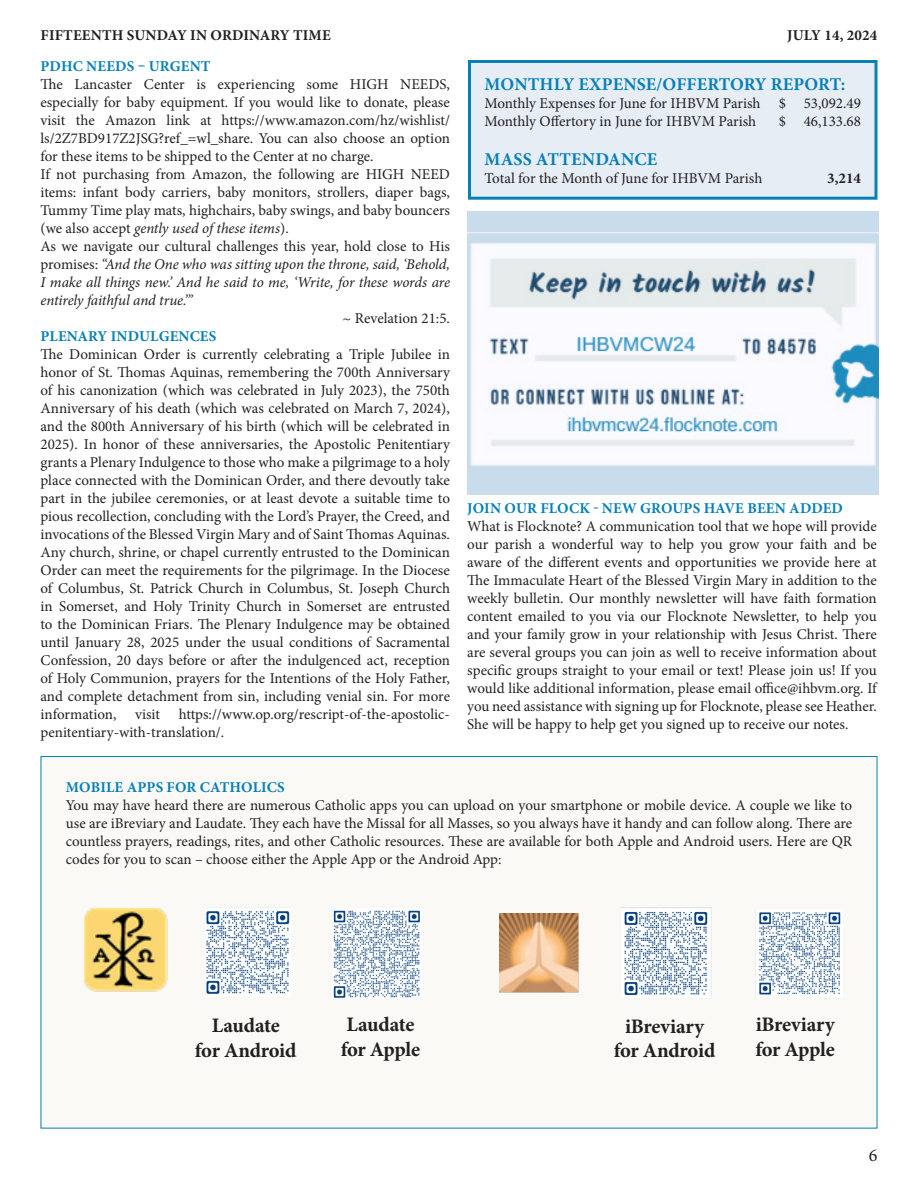
<style>
.page{position:relative;width:918px;height:1188px;background:#fff}
.page>*{position:absolute;margin:0;border:0;box-sizing:border-box;transform-origin:0 0}
.t1{font:700 20.7px/24.8px "Minion Pro";letter-spacing:-.015em;color:#231f20}
.HEADER-P{font:700 18px "Minion Pro";letter-spacing:.01em;color:#0780b7}
.t2{font:18px "Minion Pro";color:#231f20}
.t3{font:15px/18px "Minion Pro";letter-spacing:-.005em;color:#231f20;text-align:justify}
.t4{font:italic 15px/18px "Minion Pro";letter-spacing:-.01em;color:#231f20;text-align:justify}
.HEADER-P-2{font:700 15px "Minion Pro";letter-spacing:.01em;color:#0780b7}
.t5{font:700 15px "Minion Pro";letter-spacing:.01em;color:#231f20}
.s1{font-style:italic}
.s2{font-style:normal}
</style>
<div class="page">
<div style="left:470px;top:62px;width:406px;height:136px;background:#e6edf5"></div>
<div style="left:468px;top:60px;width:410px;height:140px;border:3px solid #0780b7"></div>
<div style="left:41px;top:756px;width:836px;height:372px;background:#faf9f6"></div>
<img style="left:206px;top:911px;width:84px;height:83px">
<img style="left:84px;top:908px;width:84px;height:84px">
<img style="left:333px;top:910px;width:87px;height:88px">
<img style="left:755px;top:910px;width:86px;height:88px">
<img style="left:624px;top:912px;width:84px;height:83px">
<img style="left:500px;top:913px;width:79px;height:80px">
<div style="left:467px;top:212px;width:412px;height:283px;background:#c8dceb"></div>
<img style="left:467px;top:232px;width:412px;height:234px">
<p class="t5" style="left:41px;top:24px;width:292px">FIFTEENTH SUNDAY IN ORDINARY TIME</p>
<p class="t5" style="left:787px;top:24px;width:92px">JULY 14, 2024</p>
<p class="HEADER-P-2" style="left:41px;top:56px;width:171px">PDHC NEEDS – URGENT</p>
<p class="t3" style="left:40px;top:75px;width:411px">The Lancaster Center is experiencing some HIGH NEEDS, especially for baby equipment. If you would like to donate, please visit the Amazon link at https://www.amazon.com/hz/wishlist/ ls/2Z7BD917Z2JSG?ref_=wl_share. You can also choose an option for these items to be shipped to the Center at no charge.</p>
<p class="t3" style="left:40px;top:165px;width:411px">If not purchasing from Amazon, the following are HIGH NEED items: infant body carriers, baby monitors, strollers, diaper bags, Tummy Time play mats, highchairs, baby swings, and baby bouncers (we also accept <span class="s1">gently used of these items</span>).</p>
<p class="t4" style="left:40px;top:237px;width:411px"><span class="s2">As we navigate our cultural challenges this year, hold close to His promises:</span> “And the One who was sitting upon the throne, said, ‘Behold, I make all things new.’ And he said to me, ‘Write, for these words are entirely faithful and true.’”</p>
<p class="t3" style="left:343px;top:309px;width:109px">~ Revelation 21:5.</p>
<p class="HEADER-P-2" style="left:41px;top:326px;width:177px">PLENARY INDULGENCES</p>
<p class="t3" style="left:40px;top:345px;width:411px">The Dominican Order is currently celebrating a Triple Jubilee in honor of St. Thomas Aquinas, remembering the 700th Anniversary of his canonization (which was celebrated in July 2023), the 750th Anniversary of his death (which was celebrated on March 7, 2024), and the 800th Anniversary of his birth (which will be celebrated in 2025). In honor of these anniversaries, the Apostolic Penitentiary grants a Plenary Indulgence to those who make a pilgrimage to a holy place connected with the Dominican Order, and there devoutly take part in the jubilee ceremonies, or at least devote a suitable time to pious recollection, concluding with the Lord’s Prayer, the Creed, and invocations of the Blessed Virgin Mary and of Saint Thomas Aquinas.<br>Any church, shrine, or chapel currently entrusted to the Dominican Order can meet the requirements for the pilgrimage. In the Diocese of Columbus, St. Patrick Church in Columbus, St. Joseph Church in Somerset, and Holy Trinity Church in Somerset are entrusted to the Dominican Friars. The Plenary Indulgence may be obtained until January 28, 2025 under the usual conditions of Sacramental Confession, 20 days before or after the indulgenced act, reception of Holy Communion, prayers for the Intentions of the Holy Father, and complete detachment from sin, including venial sin. For more information, visit https://www.op.org/rescript-of-the-apostolic&shy;penitentiary-with-translation/.</p>
<p class="HEADER-P" style="left:485px;top:71px;width:362px">MONTHLY EXPENSE/OFFERTORY REPORT:</p>
<p class="t3" style="left:484px;top:94px;width:378px">Monthly Expenses for June for IHBVM Parish $ 53,092.49</p>
<p class="t3" style="left:484px;top:112px;width:273px">Monthly Offertory in June for IHBVM Parish</p>
<p class="t3" style="left:779px;top:112px;width:84px">$ 46,133.68</p>
<p class="HEADER-P" style="left:485px;top:147px;width:174px">MASS ATTENDANCE</p>
<p class="t3" style="left:484px;top:169px;width:279px">Total for the Month of June for IHBVM Parish</p>
<p class="t5" style="left:827px;top:168px;width:35px">3,214</p>
<p class="HEADER-P-2" style="left:467px;top:498px;width:377px">JOIN OUR FLOCK - NEW GROUPS HAVE BEEN ADDED</p>
<p class="t3" style="left:467px;top:517px;width:411px">What is Flocknote? A communication tool that we hope will provide our parish a wonderful way to help you grow your faith and be aware of the different events and opportunities we provide here at The Immaculate Heart of the Blessed Virgin Mary in addition to the weekly bulletin. Our monthly newsletter will have faith formation content emailed to you via our Flocknote Newsletter, to help you and your family grow in your relationship with Jesus Christ. There are several groups you can join as well to receive information about specific groups straight to your email or text! Please join us! If you would like additional information, please email office@ihbvm.org. If you need assistance with signing up for Flocknote, please see Heather.<br>She will be happy to help get you signed up to receive our notes.</p>
<p class="HEADER-P-2" style="left:66px;top:777px;width:220px">MOBILE APPS FOR CATHOLICS</p>
<p class="t3" style="left:66px;top:796px;width:788px">You may have heard there are numerous Catholic apps you can upload on your smartphone or mobile device. A couple we like to use are iBreviary and Laudate. They each have the Missal for all Masses, so you always have it handy and can follow along. There are countless prayers, readings, rites, and other Catholic resources. These are available for both Apple and Android users. Here are QR codes for you to scan – choose either the Apple App or the Android App:</p>
<p class="t1" style="left:212px;top:1013px;width:69px">Laudate</p>
<p class="t1" style="left:195px;top:1037px;width:103px">for Android</p>
<p class="t1" style="left:341px;top:1012px;width:81px">Laudate for Apple</p>
<p class="t1" style="left:625px;top:1013px;width:80px">iBreviary</p>
<p class="t1" style="left:614px;top:1038px;width:103px">for Android</p>
<p class="t1" style="left:756px;top:1012px;width:80px">iBreviary</p>
<p class="t1" style="left:755px;top:1037px;width:81px">for Apple</p>
<p class="t2" style="left:869px;top:1143px;width:10px">6</p>
</div>
